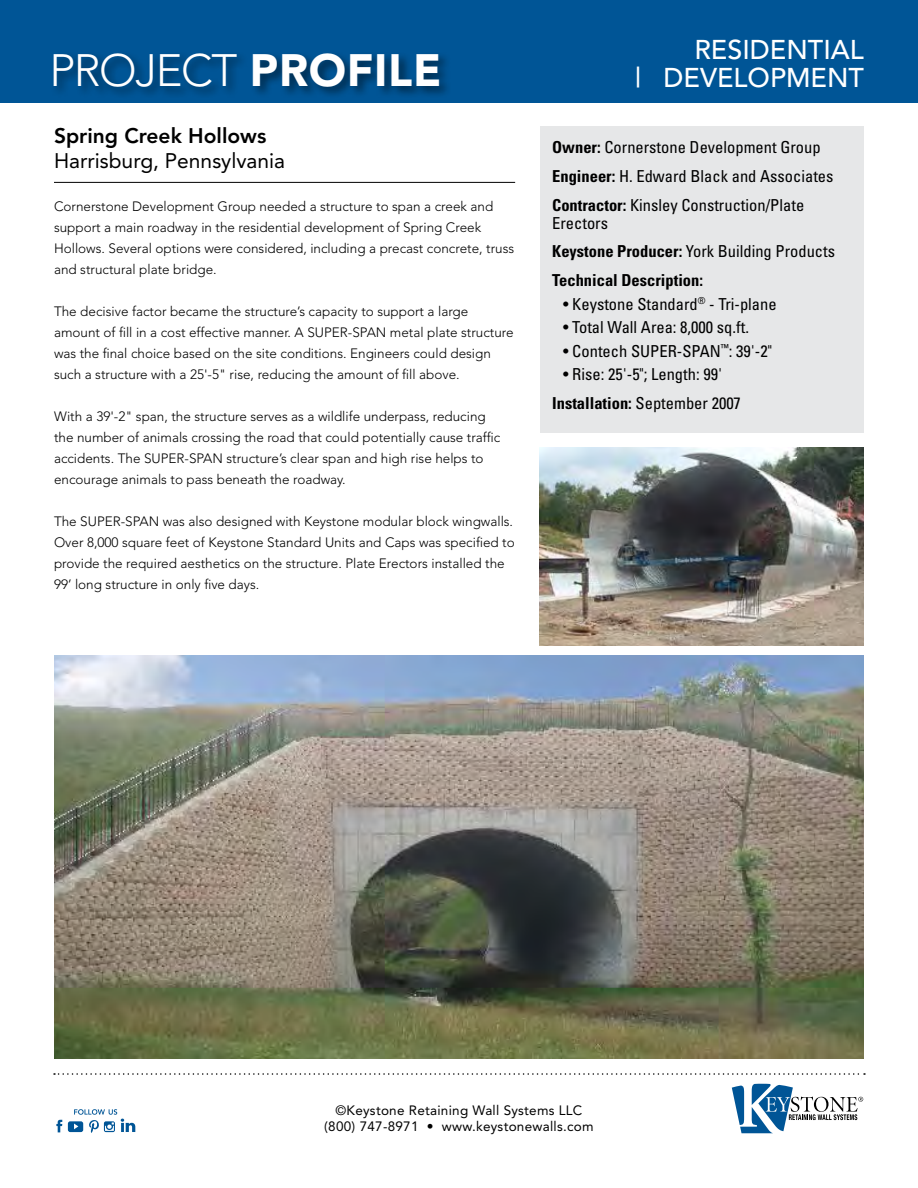
<style>
.page{position:relative;width:918px;height:1188px;background:#fff}
.page>*{position:absolute;margin:0;border:0;box-sizing:border-box;transform-origin:0 0}
.t1{font:300 45px "Avenir";letter-spacing:-.03em;color:#fff}
.t2{font:500 27px "Avenir";color:#fff}
.t3{font:21px "Avenir";color:#000}
.t4{font:800 21px "Avenir";color:#000}
.t5{font:condensed 16.5px/28.8px "Univers";color:#000}
.t6{font:700 condensed 16.5px/28.8px "Univers";color:#000}
.t7{font:300 13.5px/21px "Avenir";color:#000}
.t8{font:13.5px/16.2px "Avenir";letter-spacing:.02em;color:#000;text-align:center}
.s1{font-weight:900}
.s2{font-weight:700}
.s3{font-weight:400}
</style>
<div class="page">
<div style="left:0;top:0;width:918px;height:102px;background:#005596"></div>
<div style="left:540px;top:127px;width:324px;height:306px;background:#e6e7e8"></div>
<hr style="left:54px;top:182px;width:461px;height:1px;background:#000">
<div style="left:51px;top:50px;width:401px;height:50px;background:#000;opacity:.5"></div>
<img style="left:540px;top:447px;width:324px;height:199px">
<img style="left:54px;top:656px;width:810px;height:402px">
<svg style="left:54px;top:1073px;width:811px;height:60px"></svg>
<h1 class="t1" style="left:50px;top:44px;width:393px">PROJECT <span class="s1">PROFILE</span></h1>
<h2 class="t2" style="left:694px;top:34px;width:171px">RESIDENTIAL</h2>
<h2 class="t2" style="left:635px;top:62px;width:230px">| DEVELOPMENT</h2>
<h3 class="t4" style="left:54px;top:123px;width:214px">Spring Creek Hollows</h3>
<h3 class="t3" style="left:54px;top:148px;width:233px">Harrisburg, Pennsylvania</h3>
<p class="t5" style="left:552px;top:132px;width:283px"><span class="s2">Owner:</span> Cornerstone Development Group<br><span class="s2">Engineer:</span> H. Edward Black and Associates<br><span class="s2">Contractor:</span> Kinsley Construction/Plate</p>
<p class="t6" style="left:552px;top:208px;width:284px"><span class="s3">Erectors<br></span>Keystone Producer: <span class="s3">York Building Products<br></span>Technical Description:</p>
<p class="t5" style="left:563px;top:289px;width:215px">• Keystone Standard<sup>®</sup> - Tri-plane</p>
<p class="t5" style="left:563px;top:312px;width:187px">• Total Wall Area: 8,000 sq.ft.</p>
<p class="t5" style="left:563px;top:336px;width:210px">• Contech SUPER-SPAN<sup>™</sup>: 39'-2"</p>
<p class="t5" style="left:552px;top:359px;width:190px;text-align:center">• Rise: 25'-5"; Length: 99'<br><span class="s2">Installation:</span> September 2007</p>
<p class="t7" style="left:54px;top:196px;width:462px">Cornerstone Development Group needed a structure to span a creek and support a main roadway in the residential development of Spring Creek Hollows. Several options were considered, including a precast concrete, truss and structural plate bridge.</p>
<p class="t7" style="left:54px;top:301px;width:461px">The decisive factor became the structure’s capacity to support a large amount of fill in a cost effective manner. A SUPER-SPAN metal plate structure was the final choice based on the site conditions. Engineers could design such a structure with a 25'-5" rise, reducing the amount of fill above.</p>
<p class="t7" style="left:54px;top:406px;width:448px">With a 39'-2" span, the structure serves as a wildlife underpass, reducing the number of animals crossing the road that could potentially cause traffic accidents. The SUPER-SPAN structure’s clear span and high rise helps to encourage animals to pass beneath the roadway.</p>
<p class="t7" style="left:54px;top:511px;width:462px">The SUPER-SPAN was also designed with Keystone modular block wingwalls.<br>Over 8,000 square feet of Keystone Standard Units and Caps was specified to provide the required aesthetics on the structure. Plate Erectors installed the 99’ long structure in only five days.</p>
<p class="t8" style="left:324px;top:1102px;width:271px">©Keystone Retaining Wall Systems LLC (800) 747-8971 • www.keystonewalls.com</p>
</div>
